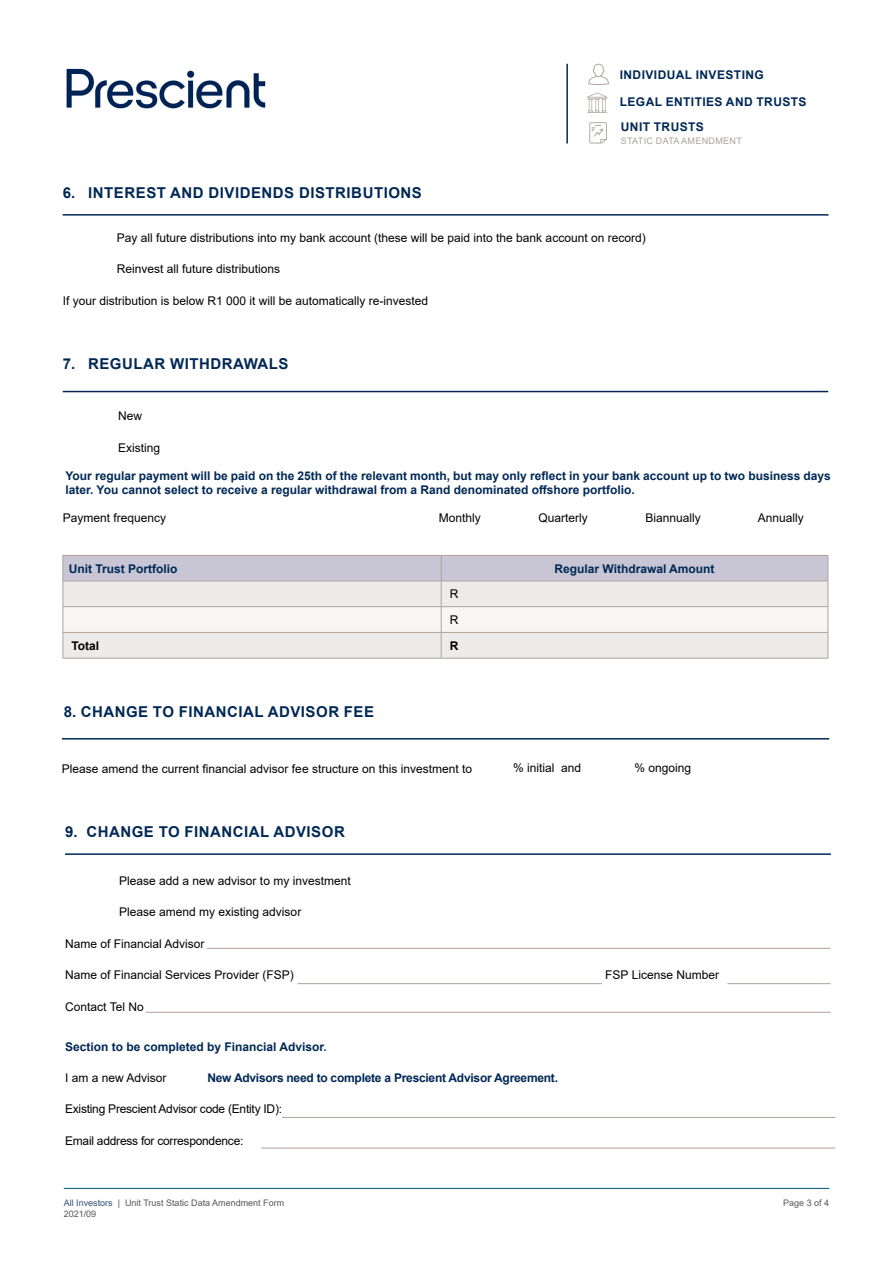
<style>
.page{position:relative;width:893px;height:1263px;background:#fff}
.page>*{position:absolute;margin:0;border:0;box-sizing:border-box;transform-origin:0 0}
.t1{font:700 15px "Arial";letter-spacing:.035em;color:#002855}
.t2{font:12px/25.8px "Arial";color:#000}
.t3{font:700 12px/14.4px "Arial";color:#002855}
.t4{font:12px "Arial";letter-spacing:-.02em;color:#000}
.t5{font:700 12px "Arial";letter-spacing:-.02em;color:#002855}
.t6{font:700 12px "Arial";letter-spacing:.035em;color:#002855}
.t7{font:700 12px "Arial";color:#000}
.t8{font:9px "Arial";color:#575756}
.t9{font:9px "Arial";letter-spacing:.035em;color:#aca39c}
.s1{color:#00537e}
.s2{color:#335377}
</style>
<div class="page">
<hr style="left:64px;top:1188px;width:765px;height:1px;background:#00537e">
<svg style="left:588px;top:64px;width:21px;height:21px"></svg>
<svg style="left:589px;top:122px;width:18px;height:22px"></svg>
<hr style="left:566px;top:64px;width:2px;height:80px;background:#002855">
<svg style="left:587px;top:92px;width:20px;height:21px"></svg>
<img style="left:66px;top:68px;width:200px;height:41px">
<hr style="left:63px;top:214px;width:765px;height:2px;background:#002855">
<hr style="left:63px;top:658px;width:378px;height:1px;background:#aca39c">
<svg style="left:63px;top:555px;width:766px;height:103px"></svg>
<hr style="left:441px;top:658px;width:387px;height:1px;background:#aca39c">
<hr style="left:63px;top:391px;width:765px;height:1px;background:#002855">
<hr style="left:62px;top:738px;width:767px;height:1px;background:#002855">
<hr style="left:206px;top:948px;width:624px;height:1px;background:#aca39c">
<hr style="left:727px;top:983px;width:103px;height:1px;background:#aca39c">
<hr style="left:298px;top:983px;width:304px;height:1px;background:#aca39c">
<hr style="left:282px;top:1117px;width:553px;height:1px;background:#aca39c">
<hr style="left:146px;top:1012px;width:684px;height:1px;background:#aca39c">
<hr style="left:65px;top:853px;width:766px;height:2px;background:#002855">
<hr style="left:261px;top:1148px;width:574px;height:1px;background:#aca39c">
<p class="t6" style="left:620px;top:67px;width:146px">INDIVIDUAL INVESTING</p>
<p class="t6" style="left:620px;top:93px;width:188px">LEGAL ENTITIES AND TRUSTS</p>
<p class="t6" style="left:621px;top:118px;width:85px">UNIT TRUSTS</p>
<p class="t9" style="left:621px;top:134px;width:123px">STATIC DATA AMENDMENT</p>
<p class="t1" style="left:63px;top:182px;width:361px">6. INTEREST AND DIVIDENDS DISTRIBUTIONS</p>
<p class="t2" style="left:117px;top:225px;width:530px">Pay all future distributions into my bank account (these will be paid into the bank account on record)</p>
<p class="t2" style="left:117px;top:256px;width:165px">Reinvest all future distributions</p>
<p class="t2" style="left:63px;top:287px;width:367px">If your distribution is below R1 000 it will be automatically re-invested</p>
<p class="t1" style="left:63px;top:354px;width:227px">7. REGULAR WITHDRAWALS</p>
<p class="t2" style="left:118px;top:403px;width:25px">New</p>
<p class="t2" style="left:118px;top:434px;width:44px">Existing</p>
<p class="t3" style="left:65px;top:468px;width:767px">Your regular payment will be paid on the 25th of the relevant month, but may only reflect in your bank account up to two business days later. You cannot select to receive a regular withdrawal from a Rand denominated offshore portfolio.</p>
<p class="t2" style="left:63px;top:504px;width:105px">Payment frequency</p>
<p class="t2" style="left:439px;top:504px;width:44px">Monthly</p>
<p class="t2" style="left:538px;top:504px;width:51px">Quarterly</p>
<p class="t2" style="left:645px;top:504px;width:57px">Biannually</p>
<p class="t2" style="left:758px;top:504px;width:48px">Annually</p>
<p class="t3" style="left:69px;top:561px;width:110px">Unit Trust Portfolio</p>
<p class="t3" style="left:554px;top:561px;width:162px">Regular Withdrawal Amount</p>
<p class="t2" style="left:450px;top:581px;width:10px">R<br>R</p>
<p class="t7" style="left:71px;top:637px;width:29px">Total</p>
<p class="t7" style="left:450px;top:637px;width:10px">R</p>
<p class="t1" style="left:64px;top:701px;width:312px">8. CHANGE TO FINANCIAL ADVISOR FEE</p>
<p class="t2" style="left:62px;top:756px;width:412px">Please amend the current financial advisor fee structure on this investment to</p>
<p class="t2" style="left:513px;top:754px;width:70px">% initial and</p>
<p class="t2" style="left:634px;top:754px;width:58px">% ongoing</p>
<p class="t1" style="left:65px;top:821px;width:281px">9. CHANGE TO FINANCIAL ADVISOR</p>
<p class="t2" style="left:119px;top:868px;width:233px">Please add a new advisor to my investment</p>
<p class="t2" style="left:119px;top:899px;width:184px">Please amend my existing advisor</p>
<p class="t2" style="left:65px;top:930px;width:141px">Name of Financial Advisor</p>
<p class="t2" style="left:65px;top:962px;width:230px">Name of Financial Services Provider (FSP)</p>
<p class="t2" style="left:605px;top:962px;width:115px">FSP License Number</p>
<p class="t2" style="left:65px;top:993px;width:80px">Contact Tel No</p>
<p class="t3" style="left:65px;top:1039px;width:263px">Section to be completed by Financial Advisor<span class="s1">.</span></p>
<p class="t2" style="left:65px;top:1065px;width:103px">I am a new Advisor</p>
<p class="t5" style="left:207px;top:1069px;width:352px">New Advisors need to complete a Prescient Advisor Agreement.</p>
<p class="t4" style="left:65px;top:1101px;width:219px">Existing Prescient Advisor code (Entity ID):</p>
<p class="t4" style="left:65px;top:1132px;width:180px">Email address for correspondence:</p>
<p class="t8" style="left:64px;top:1196px;width:222px"><span class="s2">All Investors</span> | Unit Trust Static Data Amendment Form</p>
<p class="t8" style="left:783px;top:1196px;width:48px">Page 3 of 4</p>
<p class="t8" style="left:64px;top:1207px;width:34px">2021/09</p>
</div>
